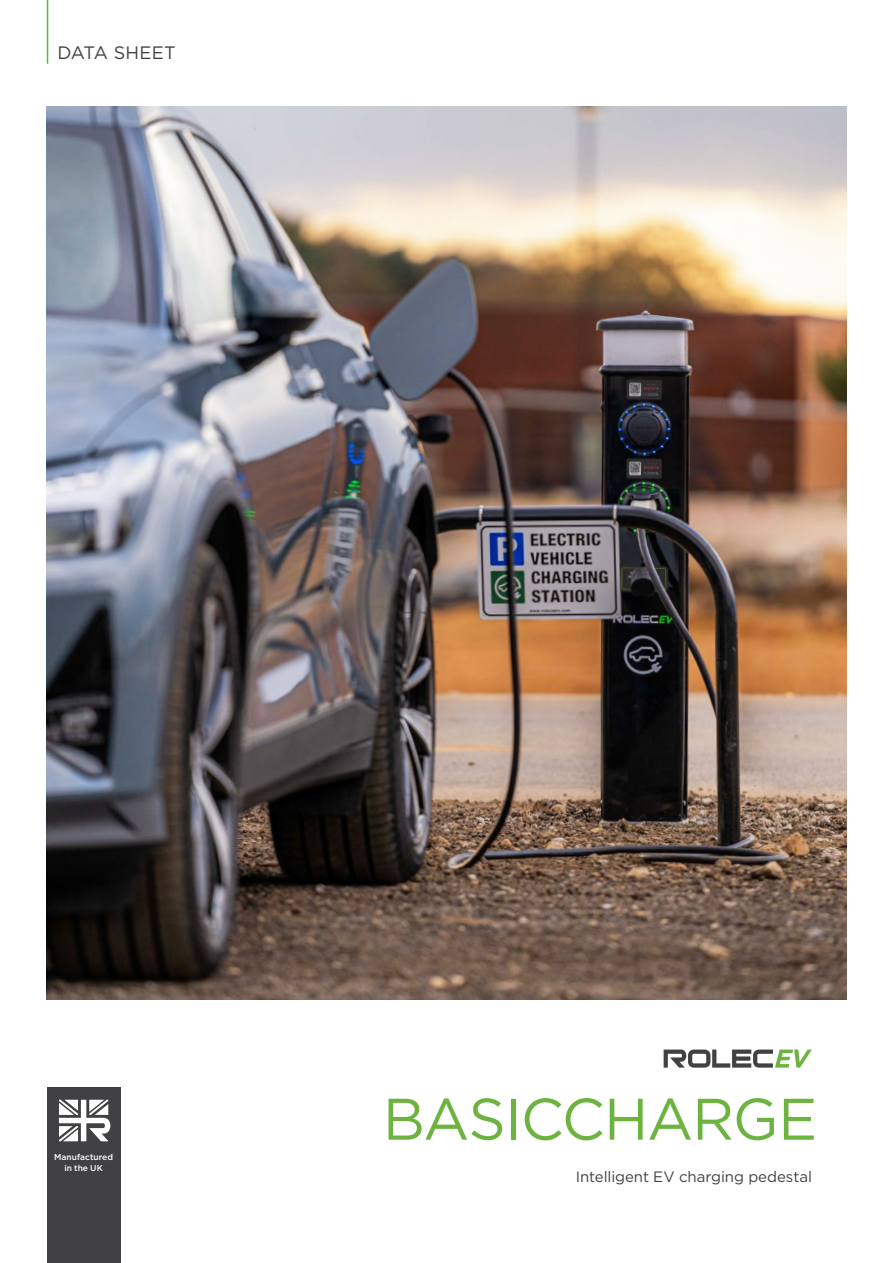
<style>
.page{position:relative;width:893px;height:1263px;background:#fff}
.page>*{position:absolute;margin:0;border:0;box-sizing:border-box;transform-origin:0 0}
.t1{font:58.5px "Gotham";letter-spacing:-.02em;color:#6cb33f}
.t2{font:18px "Gotham";letter-spacing:.005em;color:#414042}
.t3{font:15px "Gotham";letter-spacing:-.005em;color:#414042}
.t4{font:500 8.4px/11.7px "Gotham";color:#fff;text-align:center}
</style>
<div class="page">
<img style="left:47px;top:106px;width:799px;height:893px">
<hr style="left:47px;top:0;width:1px;height:64px;background:#6cb33f">
<svg style="left:664px;top:1049px;width:148px;height:18px"></svg>
<div style="left:47px;top:1087px;width:73px;height:176px;background:#414042"></div>
<svg style="left:59px;top:1100px;width:51px;height:41px"></svg>
<p class="t2" style="left:57px;top:42px;width:120px">DATA SHEET</p>
<p class="t4" style="left:54px;top:1150px;width:60px">Manufactured in the UK</p>
<h1 class="t1" style="left:383px;top:1081px;width:436px">BASICCHARGE</h1>
<p class="t3" style="left:576px;top:1167px;width:238px">Intelligent EV charging pedestal</p>
</div>
